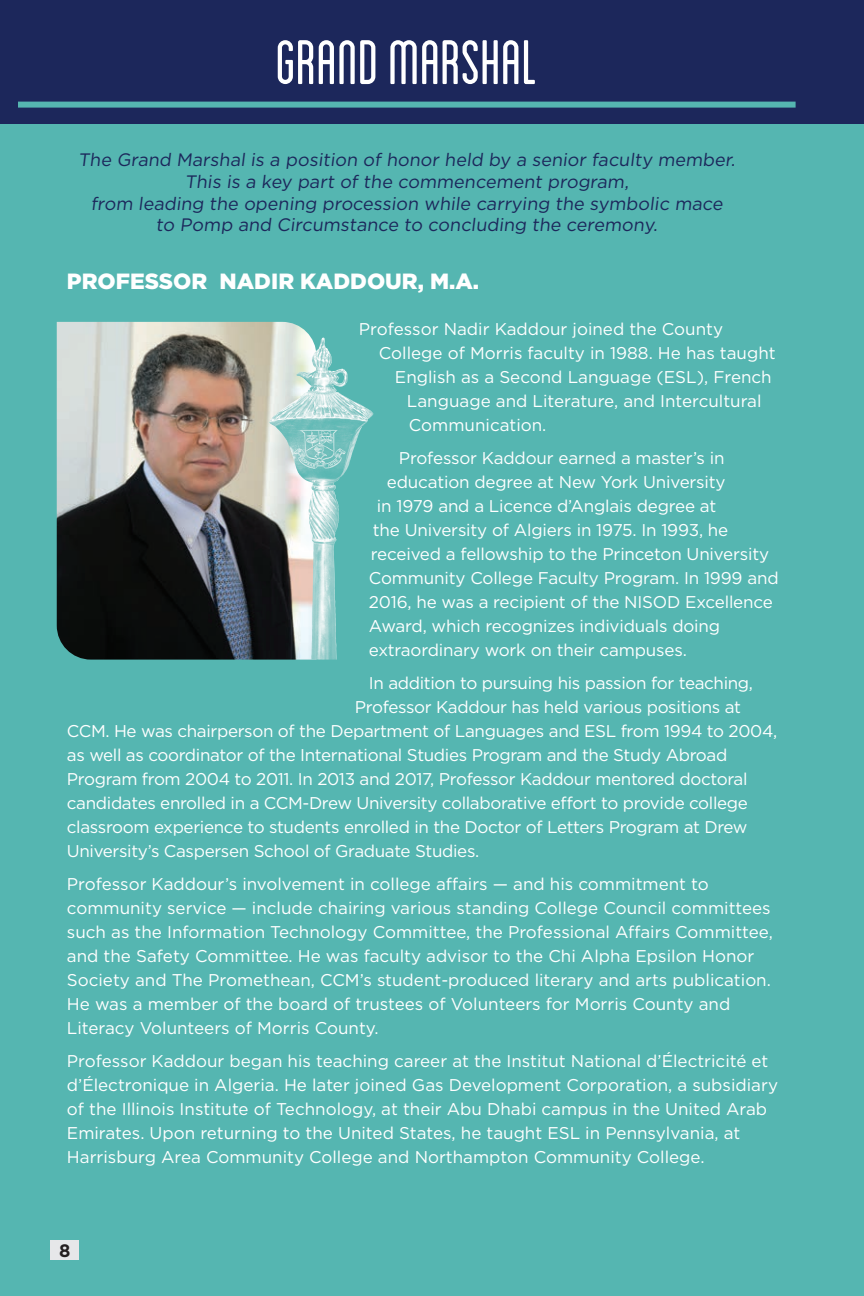
<style>
.page{position:relative;width:864px;height:1296px;background:#fff}
.page>*{position:absolute;margin:0;border:0;box-sizing:border-box;transform-origin:0 0}
.t1{font:condensed 66px "Blanch";color:#fff}
.Faculty_Name{font:900 22px "Gotham";color:#fff}
.t2{font:18px/21.6px "Gotham";color:#1c275b;text-align:center}
.t3{font:700 18px "Gotham";color:#231f20}
.t4{font:17px/24px "Gotham";letter-spacing:-.01em;color:#fff}
</style>
<div class="page">
<div style="left:0;top:120px;width:864px;height:1176px;background:#55b6b1"></div>
<div style="left:0;top:0;width:864px;height:123px;background:#1c275b"></div>
<div style="left:18px;top:102px;width:778px;height:6px;background:#55b6b1"></div>
<img style="left:57px;top:322px;width:259px;height:338px">
<img style="left:296px;top:338px;width:27px;height:58px">
<div style="left:50px;top:1241px;width:29px;height:19px;background:#e6e7e9"></div>
<p class="t1" style="left:276px;top:27px;width:263px">GRAND MARSHAL</p>
<p class="t2" style="left:78px;top:149px;width:661px">The Grand Marshal is a position of honor held by a senior faculty member.<br>This is a key part of the commencement program,<br>from leading the opening procession while carrying the symbolic mace to Pomp and Circumstance to concluding the ceremony.</p>
<p class="Faculty_Name" style="left:67px;top:266px;width:414px">PROFESSOR NADIR KADDOUR, M.A.</p>
<p class="t4" style="left:359px;top:316px;width:366px">Professor Nadir Kaddour joined the County</p>
<p class="t4" style="left:379px;top:340px;width:398px">College of Morris faculty in 1988. He has taught</p>
<p class="t4" style="left:395px;top:364px;width:378px">English as a Second Language (ESL), French</p>
<p class="t4" style="left:407px;top:388px;width:356px">Language and Literature, and Intercultural</p>
<p class="t4" style="left:409px;top:412px;width:139px">Communication.</p>
<p class="t4" style="left:399px;top:445px;width:327px">Professor Kaddour earned a master’s in</p>
<p class="t4" style="left:387px;top:469px;width:340px">education degree at New York University</p>
<p class="t4" style="left:377px;top:493px;width:341px">in 1979 and a Licence d’Anglais degree at</p>
<p class="t4" style="left:373px;top:517px;width:357px">the University of Algiers in 1975. In 1993, he</p>
<p class="t4" style="left:371px;top:541px;width:400px">received a fellowship to the Princeton University</p>
<p class="t4" style="left:369px;top:565px;width:411px">Community College Faculty Program. In 1999 and</p>
<p class="t4" style="left:369px;top:589px;width:405px">2016, he was a recipient of the NISOD Excellence</p>
<p class="t4" style="left:369px;top:613px;width:353px">Award, which recognizes individuals doing</p>
<p class="t4" style="left:369px;top:637px;width:319px">extraordinary work on their campuses.</p>
<p class="t4" style="left:369px;top:670px;width:386px">In addition to pursuing his passion for teaching,</p>
<p class="t4" style="left:355px;top:694px;width:388px">Professor Kaddour has held various positions at</p>
<p class="t4" style="left:67px;top:718px;width:712px">CCM. He was chairperson of the Department of Languages and ESL from 1994 to 2004,</p>
<p class="t4" style="left:67px;top:742px;width:662px">as well as coordinator of the International Studies Program and the Study Abroad</p>
<p class="t4" style="left:67px;top:766px;width:682px">Program from 2004 to 2011. In 2013 and 2017, Professor Kaddour mentored doctoral</p>
<p class="t4" style="left:67px;top:790px;width:683px">candidates enrolled in a CCM-Drew University collaborative effort to provide college</p>
<p class="t4" style="left:67px;top:815px;width:682px">classroom experience to students enrolled in the Doctor of Letters Program at Drew</p>
<p class="t4" style="left:67px;top:839px;width:414px">University’s Caspersen School of Graduate Studies.</p>
<p class="t4" style="left:67px;top:872px;width:708px">Professor Kaddour’s involvement in college affairs — and his commitment to community service — include chairing various standing College Council committees such as the Information Technology Committee, the Professional Affairs Committee, and the Safety Committee. He was faculty advisor to the Chi Alpha Epsilon Honor Society and The Promethean, CCM’s student-produced literary and arts publication.<br>He was a member of the board of trustees of Volunteers for Morris County and Literacy Volunteers of Morris County.</p>
<p class="t4" style="left:67px;top:1049px;width:713px">Professor Kaddour began his teaching career at the Institut National d’Électricité et d’Électronique in Algeria. He later joined Gas Development Corporation, a subsidiary of the Illinois Institute of Technology, at their Abu Dhabi campus in the United Arab Emirates. Upon returning to the United States, he taught ESL in Pennsylvania, at Harrisburg Area Community College and Northampton Community College.</p>
<p class="t3" style="left:59px;top:1239px;width:13px">8</p>
</div>
